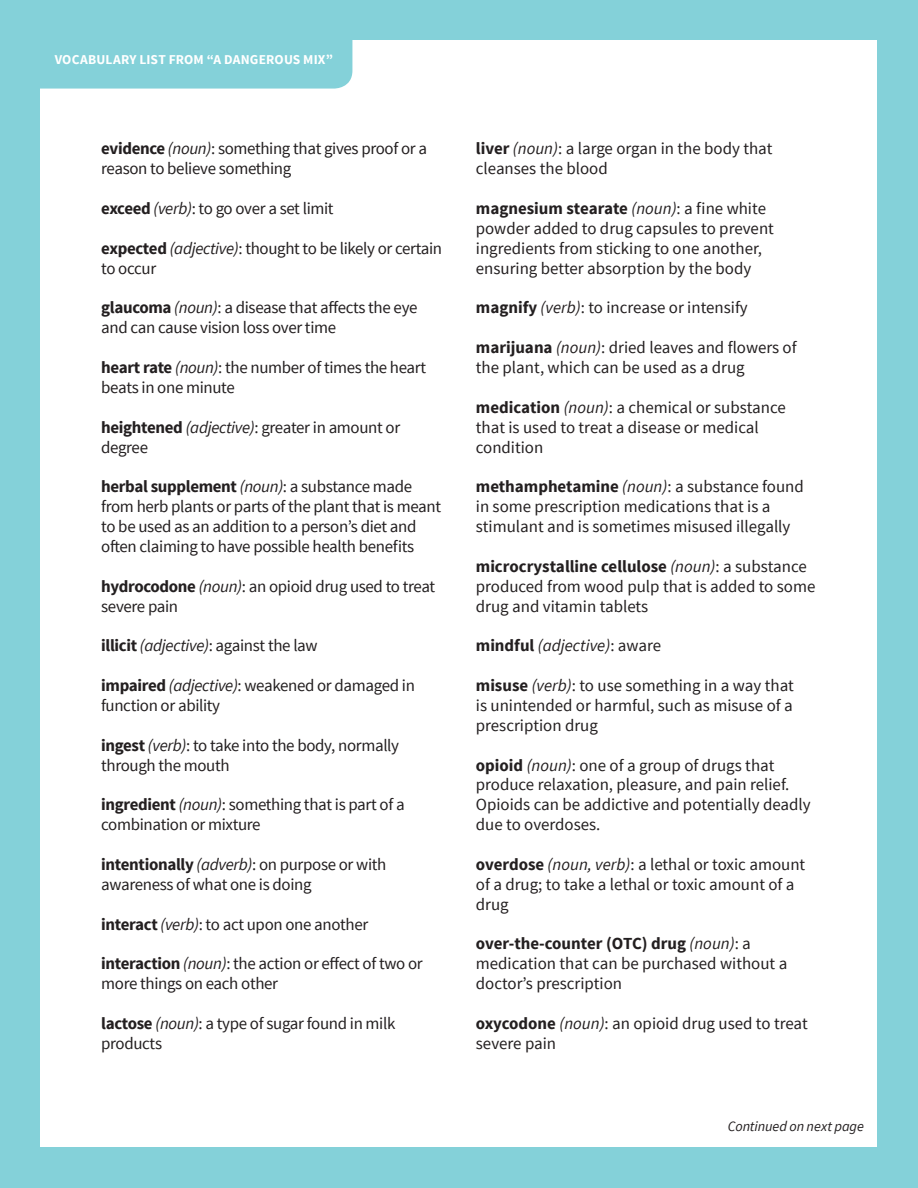
<style>
.page{position:relative;width:918px;height:1188px;background:#84d1d9}
.page>*{position:absolute;margin:0;border:0;box-sizing:border-box;transform-origin:0 0}
.t1{font:16.8px/20px "Source Sans Pro";letter-spacing:-.01em;color:#231f20}
.t2{font:italic 16.8px "Source Sans Pro";color:#231f20}
.t3{font:italic 14.25px "Source Sans Pro";letter-spacing:-.005em;color:#231f20}
.t4{font:700 13.5px "Source Sans Pro";letter-spacing:.01em;color:#fff}
.s1{font-weight:700}
.s2{font-style:italic}
.s3{font-weight:700;font-style:normal}
.s4{font-style:normal}
</style>
<div class="page">
<div style="left:40px;top:40px;width:838px;height:1108px;background:#fff"></div>
<div style="left:0;top:27px;width:352px;height:62px;background:#84d1d9"></div>
<p class="t4" style="left:55px;top:51px;width:280px">VOCABULARY LIST FROM “A DANGEROUS MIX”</p>
<p class="t1" style="left:101px;top:139px;width:327px"><span class="s1">evidence</span> <span class="s2">(noun)</span>: something that gives proof or a reason to believe something</p>
<p class="t1" style="left:101px;top:199px;width:234px"><span class="s1">exceed</span> <span class="s2">(verb)</span>: to go over a set limit</p>
<p class="t1" style="left:101px;top:239px;width:342px"><span class="s1">expected</span> <span class="s2">(adjective)</span>: thought to be likely or certain to occur</p>
<p class="t1" style="left:101px;top:298px;width:318px"><span class="s1">glaucoma</span> <span class="s2">(noun)</span>: a disease that affects the eye and can cause vision loss over time</p>
<p class="t1" style="left:101px;top:358px;width:326px"><span class="s1">heart rate</span> <span class="s2">(noun)</span>: the number of times the heart beats in one minute</p>
<p class="t1" style="left:101px;top:417px;width:301px"><span class="s1">heightened</span> <span class="s2">(adjective)</span>: greater in amount or degree</p>
<p class="t1" style="left:101px;top:477px;width:341px"><span class="s1">herbal supplement</span> <span class="s2">(noun)</span>: a substance made from herb plants or parts of the plant that is meant to be used as an addition to a person’s diet and often claiming to have possible health benefits</p>
<p class="t1" style="left:101px;top:576px;width:336px"><span class="s1">hydrocodone</span> <span class="s2">(noun)</span>: an opioid drug used to treat severe pain</p>
<p class="t1" style="left:101px;top:636px;width:218px"><span class="s1">illicit</span> <span class="s2">(adjective)</span>: against the law</p>
<p class="t1" style="left:101px;top:676px;width:315px"><span class="s1">impaired</span> <span class="s2">(adjective)</span>: weakened or damaged in function or ability</p>
<p class="t1" style="left:101px;top:735px;width:299px"><span class="s1">ingest</span> <span class="s2">(verb)</span>: to take into the body, normally through the mouth</p>
<p class="t1" style="left:101px;top:795px;width:305px"><span class="s1">ingredient</span> <span class="s2">(noun)</span>: something that is part of a combination or mixture</p>
<p class="t1" style="left:101px;top:855px;width:287px"><span class="s1">intentionally</span> <span class="s2">(adverb)</span>: on purpose or with awareness of what one is doing</p>
<p class="t1" style="left:101px;top:914px;width:269px"><span class="s1">interact</span> <span class="s2">(verb)</span>: to act upon one another</p>
<p class="t1" style="left:101px;top:954px;width:323px"><span class="s1">interaction</span> <span class="s2">(noun)</span>: the action or effect of two or more things on each other</p>
<p class="t1" style="left:101px;top:1014px;width:296px"><span class="s1">lactose</span> <span class="s2">(noun)</span>: a type of sugar found in milk products</p>
<p class="t1" style="left:476px;top:139px;width:298px"><span class="s1">liver</span> <span class="s2">(noun)</span>: a large organ in the body that cleanses the blood</p>
<p class="t1" style="left:476px;top:199px;width:300px"><span class="s1">magnesium stearate</span> <span class="s2">(noun)</span>: a fine white powder added to drug capsules to prevent ingredients from sticking to one another, ensuring better absorption by the body</p>
<p class="t1" style="left:476px;top:298px;width:273px"><span class="s1">magnify</span> <span class="s2">(verb)</span>: to increase or intensify</p>
<p class="t1" style="left:476px;top:338px;width:322px"><span class="s1">marijuana</span> <span class="s2">(noun)</span>: dried leaves and flowers of the plant, which can be used as a drug</p>
<p class="t1" style="left:476px;top:398px;width:311px"><span class="s1">medication</span> <span class="s2">(noun)</span>: a chemical or substance that is used to treat a disease or medical condition</p>
<p class="t1" style="left:476px;top:477px;width:329px"><span class="s1">methamphetamine</span> <span class="s2">(noun)</span>: a substance found in some prescription medications that is a stimulant and is sometimes misused illegally</p>
<p class="t1" style="left:476px;top:557px;width:341px"><span class="s1">microcrystalline cellulose</span> <span class="s2">(noun)</span>: a substance produced from wood pulp that is added to some drug and vitamin tablets</p>
<p class="t2" style="left:476px;top:635px;width:187px"><span class="s3">mindful</span> (adjective)<span class="s4">: aware</span></p>
<p class="t1" style="left:476px;top:676px;width:320px;text-align:justify"><span class="s1">misuse</span> <span class="s2">(verb)</span>: to use something in a way that is unintended or harmful, such as misuse of a prescription drug</p>
<p class="t1" style="left:476px;top:755px;width:336px"><span class="s1">opioid</span> <span class="s2">(noun)</span>: one of a group of drugs that produce relaxation, pleasure, and pain relief.<br>Opioids can be addictive and potentially deadly due to overdoses.</p>
<p class="t1" style="left:476px;top:855px;width:331px"><span class="s1">overdose</span> <span class="s2">(noun, verb)</span>: a lethal or toxic amount of a drug; to take a lethal or toxic amount of a drug</p>
<p class="t1" style="left:476px;top:934px;width:313px"><span class="s1">over-the-counter (OTC) drug</span> <span class="s2">(noun)</span>: a medication that can be purchased without a doctor’s prescription</p>
<p class="t1" style="left:476px;top:1014px;width:334px"><span class="s1">oxycodone</span> <span class="s2">(noun)</span>: an opioid drug used to treat severe pain</p>
<p class="t3" style="left:728px;top:1118px;width:138px">Continued on next page</p>
</div>
